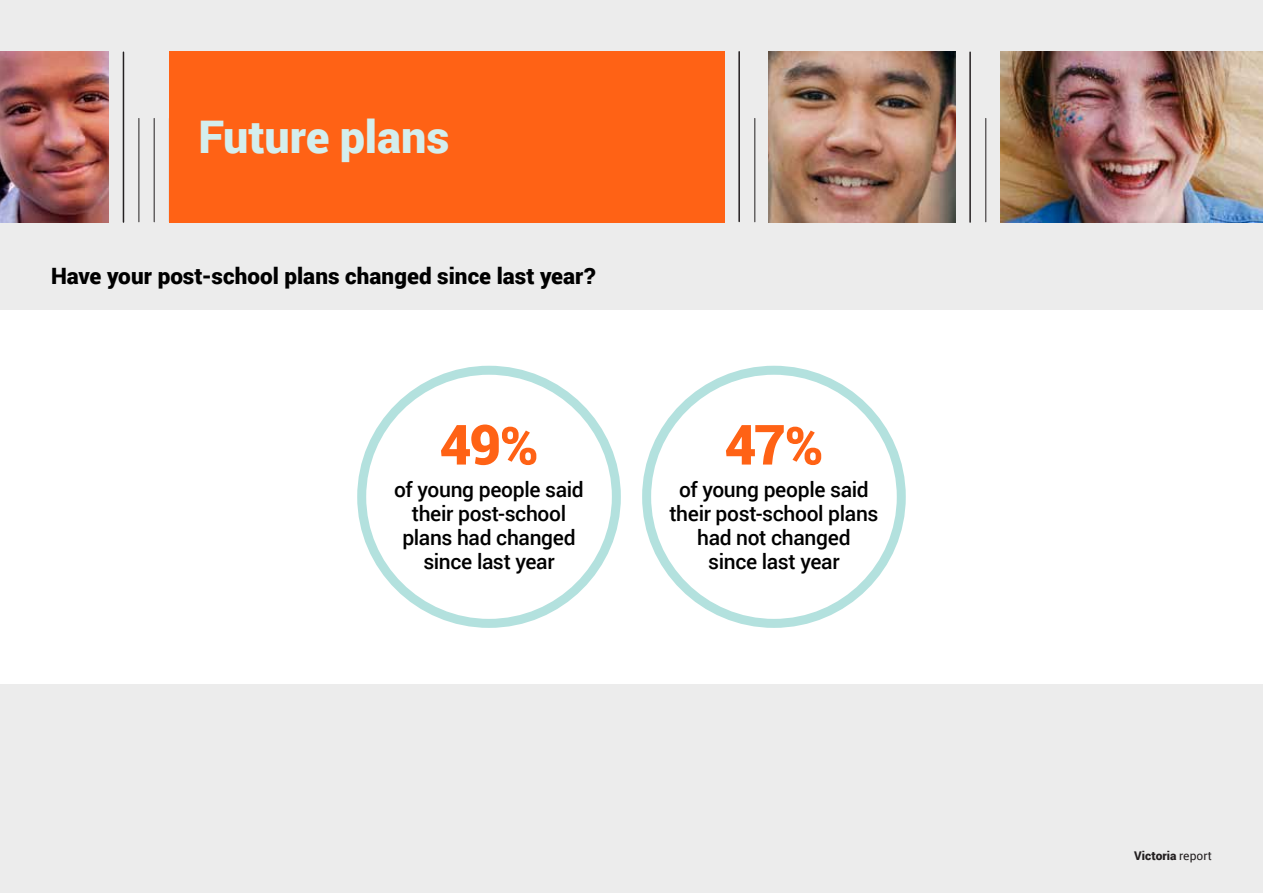
<style>
.page{position:relative;width:1263px;height:893px;background:#ececec}
.page>*{position:absolute;margin:0;border:0;box-sizing:border-box;transform-origin:0 0}
.t1{font:900 55.5px "Roboto";color:#ff6215}
.t2{font:900 45px "Roboto";color:#d4eeed}
.t3{font:900 22.5px "Roboto";color:#000}
.t4{font:500 21px/24px "Roboto";letter-spacing:-.015em;color:#000;text-align:center}
.t5{font:900 12px "Roboto";color:#231f20}
.s1{font-size:52.5px}
.s2{font-weight:400}
</style>
<div class="page">
<hr style="left:123px;top:52px;width:1px;height:170px;background:#231f20">
<hr style="left:139px;top:118px;width:1px;height:104px;background:#231f20">
<hr style="left:154px;top:118px;width:1px;height:104px;background:#231f20">
<hr style="left:738px;top:52px;width:2px;height:169px;background:#231f20">
<hr style="left:754px;top:118px;width:1px;height:104px;background:#231f20">
<hr style="left:969px;top:52px;width:2px;height:170px;background:#231f20">
<hr style="left:985px;top:118px;width:1px;height:104px;background:#231f20">
<div style="left:0;top:310px;width:1263px;height:373px;background:#fff"></div>
<img style="left:768px;top:51px;width:187px;height:172px">
<img style="left:0;top:51px;width:108px;height:172px">
<img style="left:1000px;top:51px;width:263px;height:172px">
<div style="left:169px;top:51px;width:555px;height:172px;background:#ff6215"></div>
<div style="left:642px;top:366px;width:264px;height:262px;border:9px solid #b3e1de;border-radius:50%"></div>
<div style="left:357px;top:366px;width:264px;height:262px;border:9px solid #b3e1de;border-radius:50%"></div>
<h2 class="t2" style="left:199px;top:105px;width:252px">Future plans</h2>
<p class="t3" style="left:51px;top:260px;width:546px">Have your post-school plans changed since last year?</p>
<h1 class="t1" style="left:439px;top:406px;width:101px">49<span class="s1">%</span></h1>
<p class="t4" style="left:394px;top:477px;width:191px">of young people said their post-school plans had changed since last year</p>
<h1 class="t1" style="left:724px;top:406px;width:101px">47<span class="s1">%</span></h1>
<p class="t4" style="left:669px;top:477px;width:210px">of young people said their post-school plans had not changed<br>since last year</p>
<p class="t5" style="left:1134px;top:847px;width:79px">Victoria <span class="s2">report</span></p>
</div>
